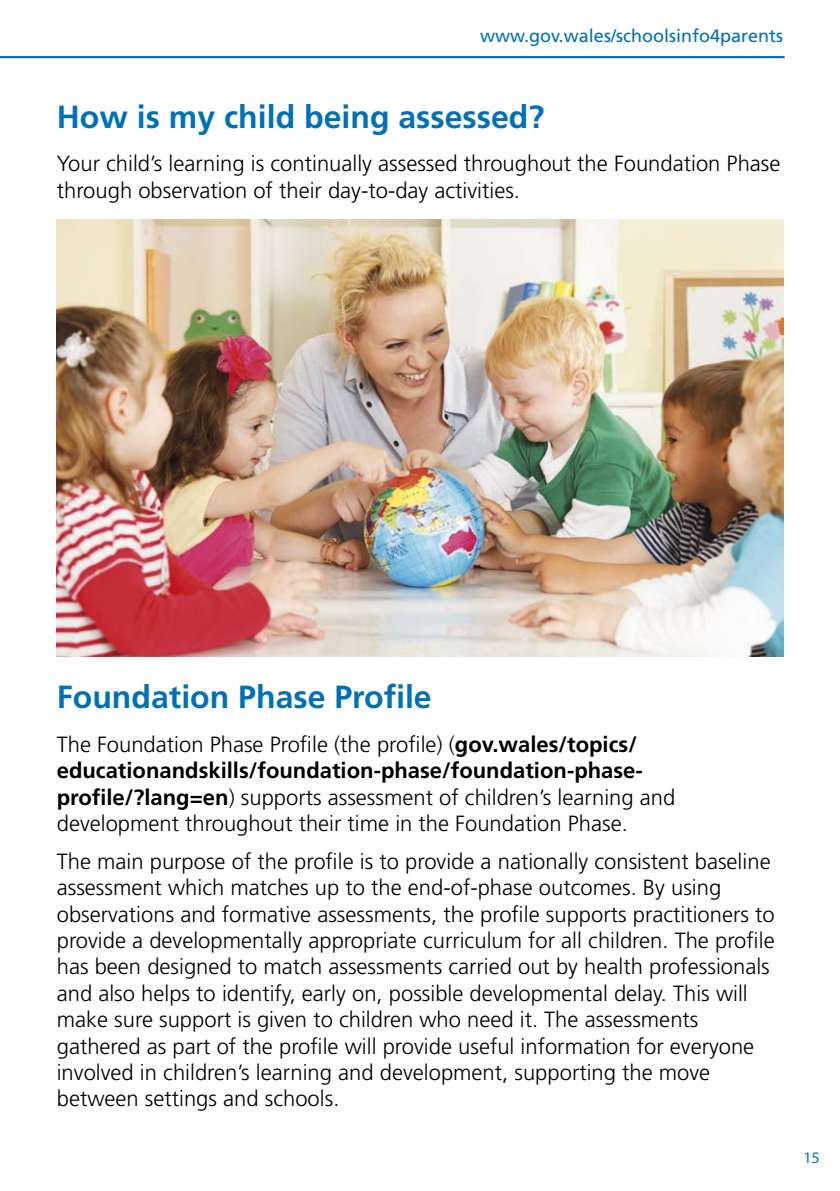
<style>
.page{position:relative;width:840px;height:1191px;background:#fff}
.page>*{position:absolute;margin:0;border:0;box-sizing:border-box;transform-origin:0 0}
.H2_Blue_16pt{font:700 32px "Frutiger LT Std";color:#0070b7}
.Body_Text{font:300 22px/26.4px "Frutiger LT Std";color:#000}
.t1{font:18px "Frutiger LT Std";color:#0070b7}
.t2{font:16px "Myriad Pro";color:#0070b7}
.s1{font-weight:700}
</style>
<div class="page">
<hr style="left:0;top:56px;width:784px;height:2px;background:#0070b7">
<img style="left:57px;top:219px;width:725px;height:437px">
<p class="t1" style="left:480px;top:25px;width:304px">www.gov.wales/schoolsinfo4parents</p>
<h2 class="H2_Blue_16pt" style="left:57px;top:98px;width:489px">How is my child being assessed?</h2>
<p class="Body_Text" style="left:57px;top:151px;width:724px">Your child’s learning is continually assessed throughout the Foundation Phase through observation of their day-to-day activities.</p>
<h2 class="H2_Blue_16pt" style="left:57px;top:678px;width:376px">Foundation Phase Profile</h2>
<p class="Body_Text" style="left:57px;top:731px;width:619px">The Foundation Phase Profile (the profile) (<span class="s1">gov.wales/topics/ educationandskills/foundation-phase/foundation-phase&shy;profile/?lang=en</span>) supports assessment of children’s learning and development throughout their time in the Foundation Phase.</p>
<p class="Body_Text" style="left:57px;top:848px;width:719px">The main purpose of the profile is to provide a nationally consistent baseline assessment which matches up to the end-of-phase outcomes. By using observations and formative assessments, the profile supports practitioners to provide a developmentally appropriate curriculum for all children. The profile has been designed to match assessments carried out by health professionals and also helps to identify, early on, possible developmental delay. This will make sure support is given to children who need it. The assessments gathered as part of the profile will provide useful information for everyone involved in children’s learning and development, supporting the move between settings and schools.</p>
<p class="t2" style="left:803px;top:1148px;width:18px">15</p>
</div>
